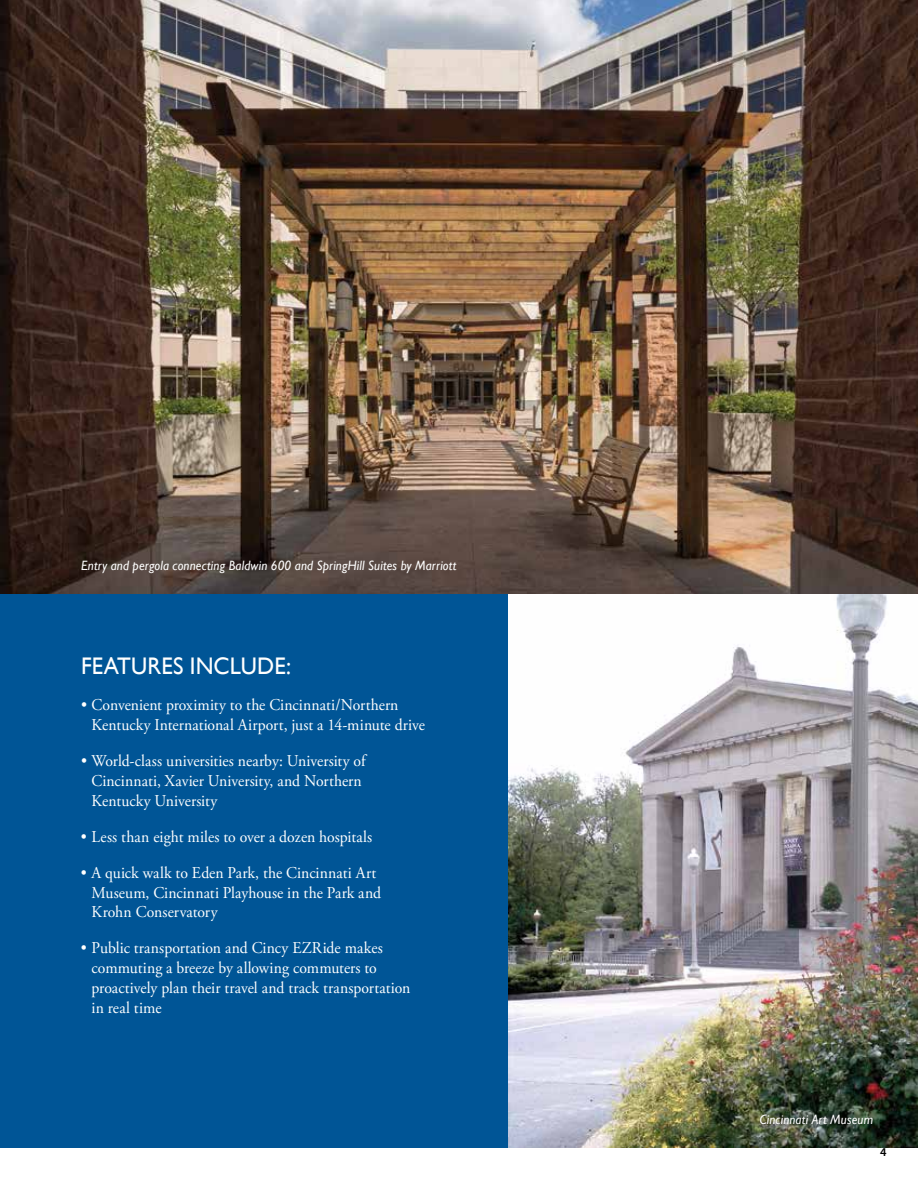
<style>
.page{position:relative;width:918px;height:1188px;background:#fff}
.page>*{position:absolute;margin:0;border:0;box-sizing:border-box;transform-origin:0 0}
.t1{font:24px "Gill Sans";letter-spacing:.005em;color:#fff;scale:.95 1}
.t2{font:16.5px/19.8px "Adobe Garamond Pro";letter-spacing:.005em;color:#fff;scale:.95 1}
.t3{font:italic 13.5px "Gill Sans";letter-spacing:.015em;color:#fff;scale:.95 1}
.t4{font:600 12px "Myriad Pro";color:#000}
</style>
<div class="page">
<div style="left:0;top:206px;width:508px;height:942px;background:#005596"></div>
<img style="left:508px;top:594px;width:410px;height:554px">
<img style="left:0;top:0;width:918px;height:594px">
<p class="t3" style="left:81px;top:558px;width:397px">Entry and pergola connecting Baldwin 600 and SpringHill Suites by Marriott</p>
<h1 class="t1" style="left:81px;top:652px;width:223px">FEATURES INCLUDE:</h1>
<p class="t2" style="left:92px;top:696px;width:353px;text-indent:-11px">• Convenient proximity to the Cincinnati/Northern<br>Kentucky International Airport, just a 14-minute drive</p>
<p class="t2" style="left:92px;top:752px;width:290px;text-indent:-10px">• World-class universities nearby: University of<br>Cincinnati, Xavier University, and Northern<br>Kentucky University</p>
<p class="t2" style="left:81px;top:827px;width:308px">• Less than eight miles to over a dozen hospitals</p>
<p class="t2" style="left:92px;top:863px;width:306px;text-indent:-11px">• A quick walk to Eden Park, the Cincinnati Art<br>Museum, Cincinnati Playhouse in the Park and<br>Krohn Conservatory</p>
<p class="t2" style="left:92px;top:939px;width:337px;text-indent:-11px">• Public transportation and Cincy EZRide makes commuting a breeze by allowing commuters to proactively plan their travel and track transportation in real time</p>
<p class="t3" style="left:760px;top:1112px;width:121px">Cincinnati Art Museum</p>
<p class="t4" style="left:880px;top:1145px;width:8px">4</p>
</div>
